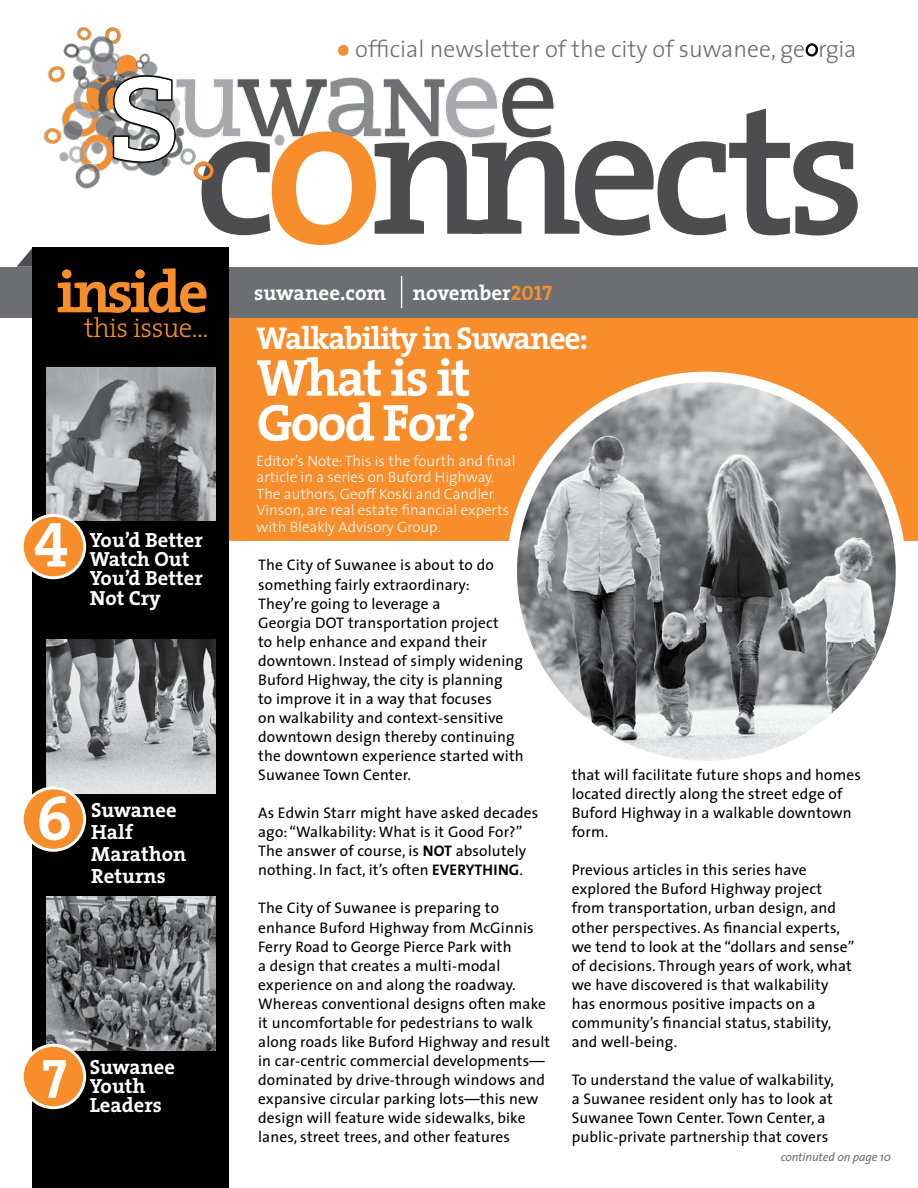
<style>
.page{position:relative;width:918px;height:1188px;background:#fff}
.page>*{position:absolute;margin:0;border:0;box-sizing:border-box;transform-origin:0 0}
.t1{font:700 61.95px "The Serif";color:#fff}
.t2{font:700 60px "The Serif";letter-spacing:-.06em;color:#f88d2b}
.t3{font:700 54.15px "The Serif";color:#fff}
.t4{font:700 52.5px/45px "The Serif";letter-spacing:-.04em;color:#fff}
.t5{font:700 31.65px "The Serif";letter-spacing:-.04em;color:#fff}
.t6{font:300 27.15px "The Serif";letter-spacing:-.02em;color:#f88d2b}
.t7{font:300 23.7px "The Sans";color:#6d6e71}
.t8{font:700 21px "The Serif";color:#fff}
.t9{font:700 20.55px/19px "The Serif";color:#fff}
.t10{font:15.45px/19px "The Sans";letter-spacing:.01em;color:#000}
.t11{font:300 15px/16.5px "The Sans";color:#fff}
.t12{font:italic 12px "The Sans";letter-spacing:-.01em;color:#6d6e71}
.s1{font-family:"The Serif Bold Caps";font-weight:400;color:#f88d2b}
.s2{font-weight:700}
</style>
<div class="page">
<div style="left:178px;top:317px;width:740px;height:224px;background:#f88d2b"></div>
<div style="left:0;top:267px;width:918px;height:50px;background:#6d6e71"></div>
<div style="left:32px;top:267px;width:197px;height:921px;background:#000"></div>
<img style="left:47px;top:367px;width:169px;height:154px">
<div style="left:22px;top:515px;width:63px;height:63px;background:#f88d2b;border-radius:50%"></div>
<div style="left:21px;top:514px;width:65px;height:65px;border:3px solid #fff;border-radius:50%"></div>
<hr style="left:401px;top:276px;width:1px;height:32px;background:#fff">
<svg style="left:17px;top:28px;width:841px;height:239px"></svg>
<div style="left:338px;top:45px;width:10px;height:10px;background:#f88d2b;border-radius:50%"></div>
<img style="left:47px;top:897px;width:169px;height:153px">
<img style="left:47px;top:640px;width:169px;height:153px">
<div style="left:22px;top:1045px;width:63px;height:63px;background:#f88d2b;border-radius:50%"></div>
<div style="left:21px;top:1044px;width:65px;height:65px;border:3px solid #fff;border-radius:50%"></div>
<div style="left:22px;top:788px;width:63px;height:62px;background:#f88d2b;border-radius:50%"></div>
<div style="left:21px;top:786px;width:65px;height:66px;border:3px solid #fff;border-radius:50%"></div>
<img style="left:512px;top:377px;width:389px;height:389px;border-radius:195px">
<div style="left:507px;top:372px;width:399px;height:399px;border:10px solid #fff;border-radius:50%"></div>
<h3 class="t7" style="left:355px;top:29px;width:503px">official newsletter of the city of suwanee, ge rgia</h3>
<h2 class="t2" style="left:56px;top:242px;width:154px">inside</h2>
<h3 class="t6" style="left:84px;top:306px;width:126px">this issue…</h3>
<h1 class="t1" style="left:34px;top:482px;width:36px">4</h1>
<h3 class="t9" style="left:90px;top:530px;width:115px">You’d Better<br>Watch Out<br>You’d Better<br>Not Cry</h3>
<h1 class="t1" style="left:36px;top:767px;width:38px">6</h1>
<h3 class="t9" style="left:91px;top:798px;width:97px;line-height:22px">Suwanee<br>Half<br>Marathon<br>Returns</h3>
<h3 class="t3" style="left:42px;top:1024px;width:27px">7</h3>
<h3 class="t9" style="left:90px;top:1057px;width:87px">Suwanee<br>Youth<br>Leaders</h3>
<h3 class="t8" style="left:254px;top:275px;width:134px">suwanee.com</h3>
<h3 class="t8" style="left:413px;top:275px;width:141px">november<span class="s1">2017</span></h3>
<h3 class="t5" style="left:257px;top:312px;width:333px">Walkability in Suwanee:</h3>
<h3 class="t4" style="left:257px;top:354px;width:221px">What is it<br>Good For?</h3>
<p class="t11" style="left:257px;top:452px;width:260px">Editor’s Note: This is the fourth and final article in a series on Buford Highway.<br>The authors, Geoff Koski and Candler Vinson, are real estate financial experts with Bleakly Advisory Group.</p>
<p class="t10" style="left:258px;top:555px;width:267px">The City of Suwanee is about to do something fairly extraordinary:<br>They’re going to leverage a<br>Georgia DOT transportation project<br>to help enhance and expand their downtown. Instead of simply widening Buford Highway, the city is planning<br>to improve it in a way that focuses<br>on walkability and context‑sensitive downtown design thereby continuing the downtown experience started with Suwanee Town Center.</p>
<p class="t10" style="left:258px;top:803px;width:282px">As Edwin Starr might have asked decades ago: “Walkability:What is it Good For?” The answer of course, is <span class="s2">NOT</span> absolutely nothing. In fact, it’s often <span class="s2">EVERYTHING</span>.</p>
<p class="t10" style="left:258px;top:898px;width:294px">The City of Suwanee is preparing to enhance Buford Highway from McGinnis Ferry Road to George Pierce Park with<br>a design that creates a multi‑modal experience on and along the roadway.<br>Whereas conventional designs often make it uncomfortable for pedestrians to walk along roads like Buford Highway and result in car‑centric commercial developments— dominated by drive‑through windows and expansive circular parking lots—this new design will feature wide sidewalks, bike lanes, street trees, and other features</p>
<p class="t10" style="left:572px;top:765px;width:291px">that will facilitate future shops and homes located directly along the street edge of<br>Buford Highway in a walkable downtown form.</p>
<p class="t10" style="left:572px;top:860px;width:284px">Previous articles in this series have explored the Buford Highway project from transportation, urban design, and other perspectives. As financial experts, we tend to look at the “dollars and sense” of decisions. Through years of work, what we have discovered is that walkability has enormous positive impacts on a community’s financial status, stability, and well-being.</p>
<p class="t10" style="left:572px;top:1070px;width:264px">To understand the value of walkability, a Suwanee resident only has to look at Suwanee Town Center. Town Center, a public-private partnership that covers</p>
<p class="t12" style="left:781px;top:1147px;width:112px">continuted on page 10</p>
</div>
